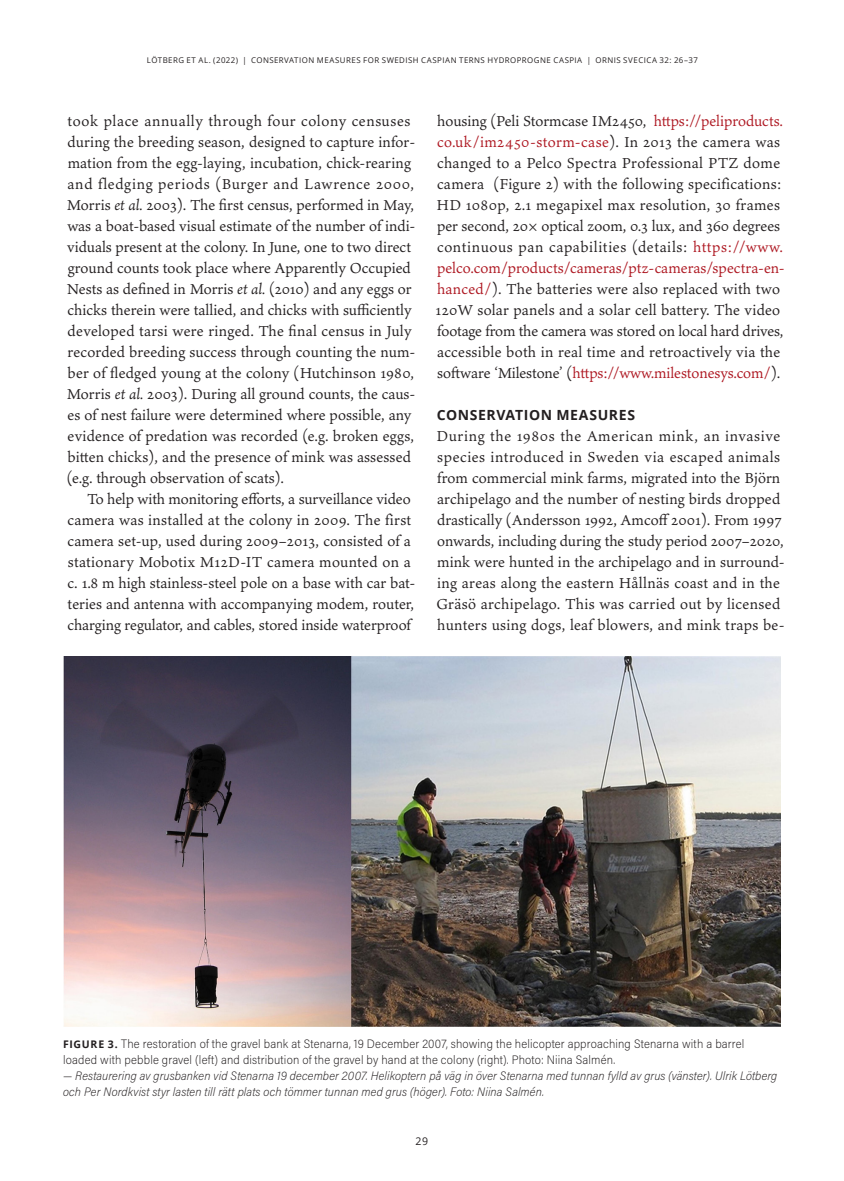
<style>
.page{position:relative;width:844px;height:1181px;background:#fff}
.page>*{position:absolute;margin:0;border:0;box-sizing:border-box;transform-origin:0 0}
.EN_Body__1st_paragra{font:15.75px/21px "Ten Oldstyle";letter-spacing:.005em;color:#231f20}
.EN_Body{font:15.75px/21px "Ten Oldstyle";letter-spacing:.01em;color:#231f20}
.EN_H2{font:700 14px "Open Sans";letter-spacing:.04em;color:#231f20}
.EN_Caption_Main{font:200 12.25px/15.8px "Acumin Pro Semi Cond";letter-spacing:.015em;color:#231f20}
.EN_Caption_Main-2{font:italic 200 12.25px/15.8px "Acumin Pro Semi Cond";letter-spacing:.01em;color:#231f20}
.t1{font:10.5px "Open Sans";color:#231f20}
.t2{font:7.88px "Open Sans";letter-spacing:.06em;color:#231f20}
.s1{font-style:italic}
.s2{color:#ae1822}
.s3{font-family:"Open Sans";font-weight:700;font-size:10.5px}
</style>
<div class="page">
<img style="left:63px;top:656px;width:717px;height:371px">
<p class="t2" style="left:147px;top:55px;width:552px">LÖTBERG ET AL. (2022) | CONSERVATION MEASURES FOR SWEDISH CASPIAN TERNS HYDROPROGNE CASPIA | ORNIS SVECICA 32: 26–37</p>
<p class="EN_Body__1st_paragra" style="left:67px;top:110px;width:350px">took place annually through four colony censuses during the breeding season, designed to capture infor&shy;mation from the egg-laying, incubation, chick-rearing and fledging periods (Burger and Lawrence 2000, Morris <span class="s1">et al.</span> 2003). The first census, performed in May, was a boat-based visual estimate of the number of indi&shy;viduals present at the colony. In June, one to two direct ground counts took place where Apparently Occupied Nests as defined in Morris <span class="s1">et al.</span> (2010) and any eggs or chicks therein were tallied, and chicks with sufficiently developed tarsi were ringed. The final census in July recorded breeding success through counting the num&shy;ber of fledged young at the colony (Hutchinson 1980, Morris <span class="s1">et al.</span> 2003). During all ground counts, the caus&shy;es of nest failure were determined where possible, any evidence of predation was recorded (e.g. broken eggs, bitten chicks), and the presence of mink was assessed (e.g. through observation of scats).</p>
<p class="EN_Body" style="left:68px;top:488px;width:349px;text-indent:20px">To help with monitoring efforts, a surveillance video camera was installed at the colony in 2009. The first camera set-up, used during 2009–2013, consisted of a stationary Mobotix M12D-IT camera mounted on a c. 1.8 m high stainless-steel pole on a base with car bat&shy;teries and antenna with accompanying modem, router, charging regulator, and cables, stored inside waterproof</p>
<p class="EN_Body" style="left:435px;top:110px;width:350px">housing (Peli Stormcase IM2450, <span class="s2">https://peliproducts. co.uk/im2450-storm-case</span>). In 2013 the camera was changed to a Pelco Spectra Professional PTZ dome camera (Figure 2) with the following specifications:<br>HD 1080p, 2.1 megapixel max resolution, 30 frames per second, 20× optical zoom, 0.3 lux, and 360 degrees continuous pan capabilities (details: <span class="s2">https://www. pelco.com/products/cameras/ptz-cameras/spectra-en&shy;hanced/</span>). The batteries were also replaced with two 120W solar panels and a solar cell battery. The video footage from the camera was stored on local hard drives, accessible both in real time and retroactively via the software ‘Milestone’ (<span class="s2">https://www.milestonesys.com/</span>).</p>
<p class="EN_H2" style="left:437px;top:405px;width:200px">CONSERVATION MEASURES</p>
<p class="EN_Body__1st_paragra" style="left:436px;top:425px;width:350px">During the 1980s the American mink, an invasive species introduced in Sweden via escaped animals from commercial mink farms, migrated into the Björn archipelago and the number of nesting birds dropped drastically (Andersson 1992, Amcoff 2001). From 1997 onwards, including during the study period 2007–2020, mink were hunted in the archipelago and in surround&shy;ing areas along the eastern Hållnäs coast and in the Gräsö archipelago. This was carried out by licensed hunters using dogs, leaf blowers, and mink traps be-</p>
<p class="EN_Caption_Main" style="left:63px;top:1035px;width:682px"><span class="s3">FIGURE 3.</span> The restoration of the gravel bank at Stenarna, 19 December 2007, showing the helicopter approaching Stenarna with a barrel loaded with pebble gravel (left) and distribution of the gravel by hand at the colony (right). Photo: Niina Salmén.</p>
<p class="EN_Caption_Main-2" style="left:63px;top:1067px;width:715px">— Restaurering av grusbanken vid Stenarna 19 december 2007. Helikoptern på väg in över Stenarna med tunnan fylld av grus (vänster). Ulrik Lötberg och Per Nordkvist styr lasten till rätt plats och tömmer tunnan med grus (höger). Foto: Niina Salmén.</p>
<p class="t1" style="left:415px;top:1133px;width:14px">29</p>
</div>
